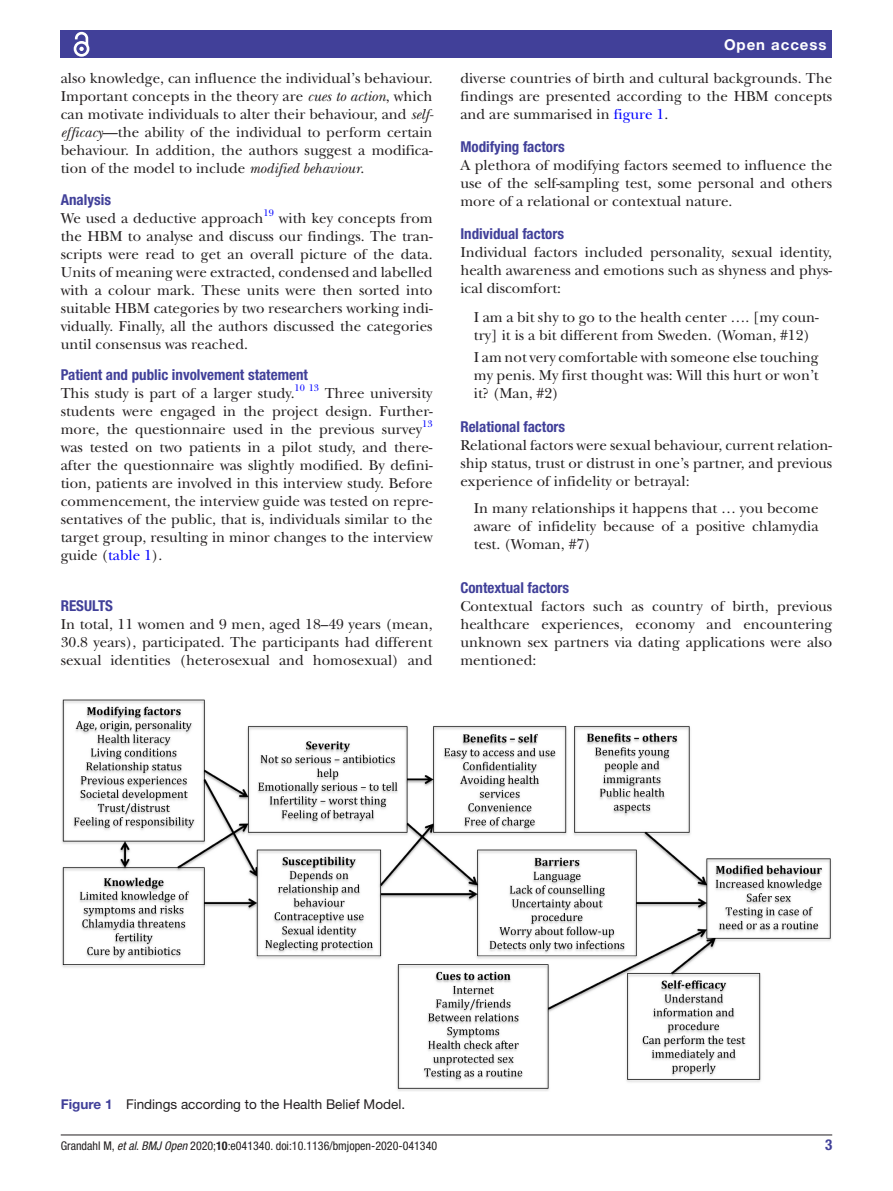
<style>
.page{position:relative;width:893px;height:1191px;background:#fff}
.page>*{position:absolute;margin:0;border:0;box-sizing:border-box;transform-origin:0 0}
.t1{font:15px/18px "New Baskerville";color:#231f20;text-align:justify}
.t2{font:700 condensed 15px "Helvetica Neue LT Std";color:#414099}
.t3{font:700 15px "Helvetica Neue LT Std";letter-spacing:.065em;color:#fff}
.t4{font:13.5px "Helvetica Neue LT Std";color:#231f20}
.t5{font:condensed 12px "Helvetica Neue LT Std";color:#231f20}
.t6{font:9.9px "New Baskerville";color:#00f}
.s1{font-style:italic}
.s2{color:#00f}
.s3{font-weight:700;color:#414099}
.s4{font-weight:700}
</style>
<div class="page">
<hr style="left:61px;top:1134px;width:771px;height:1px;background:#231f20">
<div style="left:61px;top:31px;width:771px;height:27px;background:#414099"></div>
<svg style="left:73px;top:31px;width:17px;height:26px"></svg>
<img style="left:62px;top:699px;width:769px;height:392px">
<p class="t1" style="left:61px;top:69px;width:374px">also knowledge, can influence the individual’s behaviour.<br>Important concepts in the theory are <span class="s1">cues to action</span>, which can motivate individuals to alter their behaviour, and <span class="s1">self&shy;efficacy</span>—the ability of the individual to perform certain behaviour. In addition, the authors suggest a modifica&shy;tion of the model to include <span class="s1">modified behaviour</span>.</p>
<p class="t2" style="left:61px;top:190px;width:52px">Analysis</p>
<p class="t1" style="left:61px;top:209px;width:204px">We used a deductive approach</p>
<p class="t6" style="left:264px;top:207px;width:12px">19</p>
<p class="t1" style="left:61px;top:209px;width:373px;text-indent:218px">with key concepts from the HBM to analyse and discuss our findings. The tran&shy;scripts were read to get an overall picture of the data.<br>Units of meaning were extracted, condensed and labelled with a colour mark. These units were then sorted into suitable HBM categories by two researchers working indi&shy;vidually. Finally, all the authors discussed the categories until consensus was reached.</p>
<p class="t2" style="left:61px;top:366px;width:249px">Patient and public involvement statement</p>
<p class="t1" style="left:61px;top:384px;width:235px">This study is part of a larger study.</p>
<p class="t6" style="left:295px;top:382px;width:26px">10 13</p>
<p class="t1" style="left:61px;top:384px;width:373px;text-indent:264px">Three university students were engaged in the project design. Further&shy;more, the questionnaire used in the previous survey<sup>13 </sup>was tested on two patients in a pilot study, and there&shy;after the questionnaire was slightly modified. By defini&shy;tion, patients are involved in this interview study. Before commencement, the interview guide was tested on repre&shy;sentatives of the public, that is, individuals similar to the target group, resulting in minor changes to the interview guide (<span class="s2">table 1</span>).</p>
<p class="t2" style="left:61px;top:596px;width:54px">RESULTS</p>
<p class="t1" style="left:61px;top:615px;width:373px">In total, 11 women and 9 men, aged 18–49 years (mean, 30.8 years), participated. The participants had different sexual identities (heterosexual and homosexual) and</p>
<p class="t3" style="left:724px;top:35px;width:104px">Open access</p>
<p class="t1" style="left:460px;top:69px;width:373px">diverse countries of birth and cultural backgrounds. The findings are presented according to the HBM concepts and are summarised in <span class="s2">figure 1</span>.</p>
<p class="t2" style="left:460px;top:138px;width:106px">Modifying factors</p>
<p class="t1" style="left:460px;top:156px;width:373px">A plethora of modifying factors seemed to influence the use of the self-sampling test, some personal and others more of a relational or contextual nature.</p>
<p class="t2" style="left:460px;top:225px;width:105px">Individual factors</p>
<p class="t1" style="left:460px;top:244px;width:373px">Individual factors included personality, sexual identity, health awareness and emotions such as shyness and phys&shy;ical discomfort:</p>
<p class="t1" style="left:474px;top:308px;width:346px">I am a bit shy to go to the health center …. [my coun&shy;try] it is a bit different from Sweden. (Woman, #12)</p>
<p class="t1" style="left:474px;top:348px;width:346px">I am not very comfortable with someone else touching my penis. My first thought was: Will this hurt or won’t it? (Man, #2)</p>
<p class="t2" style="left:460px;top:418px;width:106px">Relational factors</p>
<p class="t1" style="left:460px;top:436px;width:373px">Relational factors were sexual behaviour, current relation&shy;ship status, trust or distrust in one’s partner, and previous experience of infidelity or betrayal:</p>
<p class="t1" style="left:474px;top:499px;width:346px">In many relationships it happens that … you become aware of infidelity because of a positive chlamydia test. (Woman, #7)</p>
<p class="t2" style="left:460px;top:578px;width:110px">Contextual factors</p>
<p class="t1" style="left:460px;top:597px;width:373px">Contextual factors such as country of birth, previous healthcare experiences, economy and encountering unknown sex partners via dating applications were also mentioned:</p>
<p class="t4" style="left:61px;top:1096px;width:346px"><span class="s3">Figure 1</span> Findings according to the Health Belief Model.</p>
<p class="t5" style="left:61px;top:1138px;width:378px">Grandahl M, <span class="s1">et al</span>. <span class="s1">BMJ Open</span> 2020;<span class="s4">10</span>:e041340. doi:10.1136/bmjopen-2020-041340</p>
<p class="t2" style="left:825px;top:1135px;width:9px">3</p>
</div>
